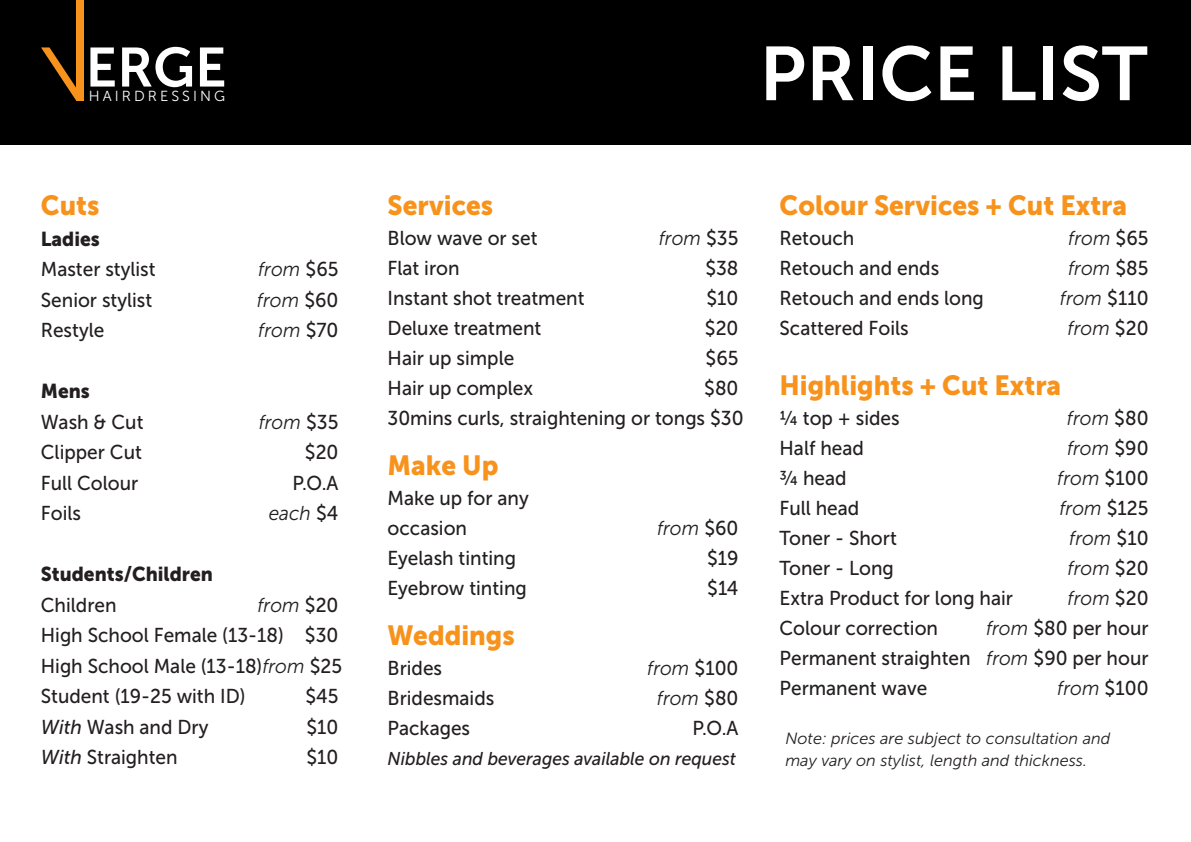
<style>
.page{position:relative;width:1191px;height:842px;background:#fff}
.page>*{position:absolute;margin:0;border:0;box-sizing:border-box;transform-origin:0 0}
.t1{font:75.8px "Museo Sans 700";color:#fff}
.t2{font:55px "Museo Sans 700";color:#fff}
.t3{font:27.6px "Museo Sans 900";color:#f7931d;scale:.95 1}
.t4{font:20.1px/30px "Museo Sans 500";color:#231f20;scale:.95 1}
.t5{font:italic 20.1px "Museo Sans 300";color:#231f20;scale:.95 1}
.t6{font:20.1px "Museo Sans 900";color:#231f20;scale:.95 1}
.t7{font:italic 18.5px "Museo Sans 500";color:#231f20;scale:.95 1}
.t8{font:italic 16.3px/22.1px "Museo Sans 300";color:#231f20}
.t9{font:14.5px "Museo Sans 300";letter-spacing:.21em;color:#fff}
.s1{font-family:"Museo Sans 500";font-style:normal}
.s2{font-family:"Museo Sans 300";font-style:italic}
.s3{font-style:italic}
</style>
<div class="page">
<div style="left:0;top:1px;width:1190px;height:144px;background:#000"></div>
<div style="left:76px;top:1px;width:7px;height:99px;background:#f7931d"></div>
<svg style="left:41px;top:47px;width:35px;height:53px"></svg>
<h2 class="t2" style="left:85px;top:37px;width:143px">ERGE</h2>
<p class="t9" style="left:89px;top:88px;width:138px">HAIRDRESSING</p>
<h3 class="t3" style="left:41px;top:190px;width:63px">Cuts</h3>
<p class="t6" style="left:41px;top:227px;width:64px">Ladies</p>
<p class="t4" style="left:41px;top:254px;width:122px">Master stylist</p>
<p class="t5" style="left:258px;top:258px;width:86px">from <span class="s1">$65</span></p>
<p class="t4" style="left:41px;top:285px;width:119px">Senior stylist</p>
<p class="t5" style="left:257px;top:289px;width:87px">from <span class="s1">$60</span></p>
<p class="t4" style="left:41px;top:315px;width:68px">Restyle</p>
<p class="t5" style="left:258px;top:319px;width:86px">from <span class="s1">$70</span></p>
<p class="t6" style="left:41px;top:380px;width:53px">Mens</p>
<p class="t4" style="left:41px;top:407px;width:110px">Wash &amp; Cut</p>
<p class="t5" style="left:259px;top:411px;width:85px">from <span class="s1">$35</span></p>
<p class="t4" style="left:41px;top:437px;width:108px">Clipper Cut</p>
<p class="t4" style="left:305px;top:437px;width:37px">$20</p>
<p class="t4" style="left:41px;top:468px;width:104px">Full Colour</p>
<p class="t4" style="left:292px;top:468px;width:50px">P.O.A</p>
<p class="t4" style="left:41px;top:498px;width:44px">Foils</p>
<p class="t5" style="left:269px;top:502px;width:75px">each <span class="s1">$4</span></p>
<p class="t6" style="left:41px;top:563px;width:183px">Students/Children</p>
<p class="t4" style="left:41px;top:590px;width:81px">Children</p>
<p class="t5" style="left:257px;top:594px;width:87px">from <span class="s1">$20</span></p>
<p class="t4" style="left:41px;top:620px;width:319px;line-height:30.5px">High School Female (13-18) $30<br>High School Male (13-18) <span class="s2">from</span> $25<br>Student (19-25 with ID)</p>
<p class="t4" style="left:305px;top:681px;width:36px">$45</p>
<p class="t4" style="left:41px;top:712px;width:178px"><span class="s3">With</span> Wash and Dry</p>
<p class="t4" style="left:306px;top:712px;width:35px">$10</p>
<p class="t4" style="left:41px;top:742px;width:145px"><span class="s3">With</span> Straighten</p>
<p class="t4" style="left:306px;top:742px;width:35px">$10</p>
<h1 class="t1" style="left:759px;top:32px;width:389px">PRICE LIST</h1>
<h3 class="t3" style="left:387px;top:190px;width:113px">Services</h3>
<p class="t4" style="left:387px;top:223px;width:159px">Blow wave or set</p>
<p class="t5" style="left:659px;top:227px;width:85px">from <span class="s1">$35</span></p>
<p class="t4" style="left:387px;top:253px;width:77px">Flat iron</p>
<p class="t4" style="left:705px;top:253px;width:36px">$38</p>
<p class="t4" style="left:387px;top:283px;width:209px">Instant shot treatment</p>
<p class="t4" style="left:706px;top:283px;width:35px">$10</p>
<p class="t4" style="left:387px;top:313px;width:163px">Deluxe treatment</p>
<p class="t4" style="left:705px;top:313px;width:37px">$20</p>
<p class="t4" style="left:387px;top:343px;width:135px">Hair up simple</p>
<p class="t4" style="left:705px;top:343px;width:36px">$65</p>
<p class="t4" style="left:387px;top:373px;width:155px">Hair up complex</p>
<p class="t4" style="left:387px;top:373px;width:376px;text-align:right">$80<br>30mins curls, straightening or tongs $30</p>
<h3 class="t3" style="left:387px;top:450px;width:118px">Make Up</h3>
<p class="t4" style="left:387px;top:483px;width:150px">Make up for any occasion</p>
<p class="t5" style="left:657px;top:517px;width:87px">from <span class="s1">$60</span></p>
<p class="t4" style="left:387px;top:543px;width:137px">Eyelash tinting</p>
<p class="t4" style="left:707px;top:543px;width:35px">$19</p>
<p class="t4" style="left:387px;top:573px;width:148px">Eyebrow tinting</p>
<p class="t4" style="left:707px;top:573px;width:34px">$14</p>
<h3 class="t3" style="left:387px;top:620px;width:135px">Weddings</h3>
<p class="t4" style="left:387px;top:653px;width:59px">Brides</p>
<p class="t5" style="left:647px;top:657px;width:98px">from <span class="s1">$100</span></p>
<p class="t4" style="left:387px;top:683px;width:114px">Bridesmaids</p>
<p class="t5" style="left:657px;top:687px;width:87px">from <span class="s1">$80</span></p>
<p class="t4" style="left:387px;top:713px;width:88px">Packages</p>
<p class="t4" style="left:692px;top:713px;width:50px">P.O.A</p>
<p class="t7" style="left:387px;top:748px;width:368px">Nibbles and beverages available on request</p>
<h3 class="t3" style="left:779px;top:190px;width:367px">Colour Services + Cut Extra</h3>
<p class="t4" style="left:779px;top:223px;width:80px">Retouch</p>
<p class="t5" style="left:1068px;top:227px;width:86px">from <span class="s1">$65</span></p>
<p class="t4" style="left:779px;top:253px;width:170px">Retouch and ends</p>
<p class="t5" style="left:1068px;top:257px;width:86px">from <span class="s1">$85</span></p>
<p class="t4" style="left:779px;top:283px;width:217px">Retouch and ends long</p>
<p class="t5" style="left:1059px;top:287px;width:95px">from <span class="s1">$110</span></p>
<p class="t4" style="left:779px;top:313px;width:138px">Scattered Foils</p>
<p class="t5" style="left:1067px;top:317px;width:87px">from <span class="s1">$20</span></p>
<h3 class="t3" style="left:779px;top:370px;width:298px">Highlights + Cut Extra</h3>
<p class="t4" style="left:779px;top:403px;width:128px">¼ top + sides</p>
<p class="t5" style="left:1067px;top:407px;width:87px">from <span class="s1">$80</span></p>
<p class="t4" style="left:779px;top:433px;width:90px">Half head</p>
<p class="t5" style="left:1067px;top:437px;width:87px">from <span class="s1">$90</span></p>
<p class="t4" style="left:779px;top:463px;width:72px">¾ head</p>
<p class="t5" style="left:1057px;top:467px;width:98px">from <span class="s1">$100</span></p>
<p class="t4" style="left:779px;top:493px;width:85px">Full head</p>
<p class="t5" style="left:1059px;top:497px;width:95px">from <span class="s1">$125</span></p>
<p class="t4" style="left:779px;top:523px;width:125px">Toner - Short</p>
<p class="t5" style="left:1069px;top:527px;width:85px">from <span class="s1">$10</span></p>
<p class="t4" style="left:779px;top:553px;width:122px">Toner - Long</p>
<p class="t5" style="left:1067px;top:557px;width:87px">from <span class="s1">$20</span></p>
<p class="t4" style="left:779px;top:583px;width:247px">Extra Product for long hair</p>
<p class="t5" style="left:1067px;top:587px;width:87px">from <span class="s1">$20</span></p>
<p class="t4" style="left:779px;top:613px;width:168px">Colour correction</p>
<p class="t4" style="left:779px;top:613px;width:390px;text-align:justify;text-indent:206px"><span class="s2">from</span> $80 per hour Permanent straighten <span class="s2">from</span> $90 per hour Permanent wave</p>
<p class="t5" style="left:1057px;top:677px;width:98px">from <span class="s1">$100</span></p>
<p class="t8" style="left:785px;top:727px;width:327px">Note: prices are subject to consultation and may vary on stylist, length and thickness.</p>
</div>
